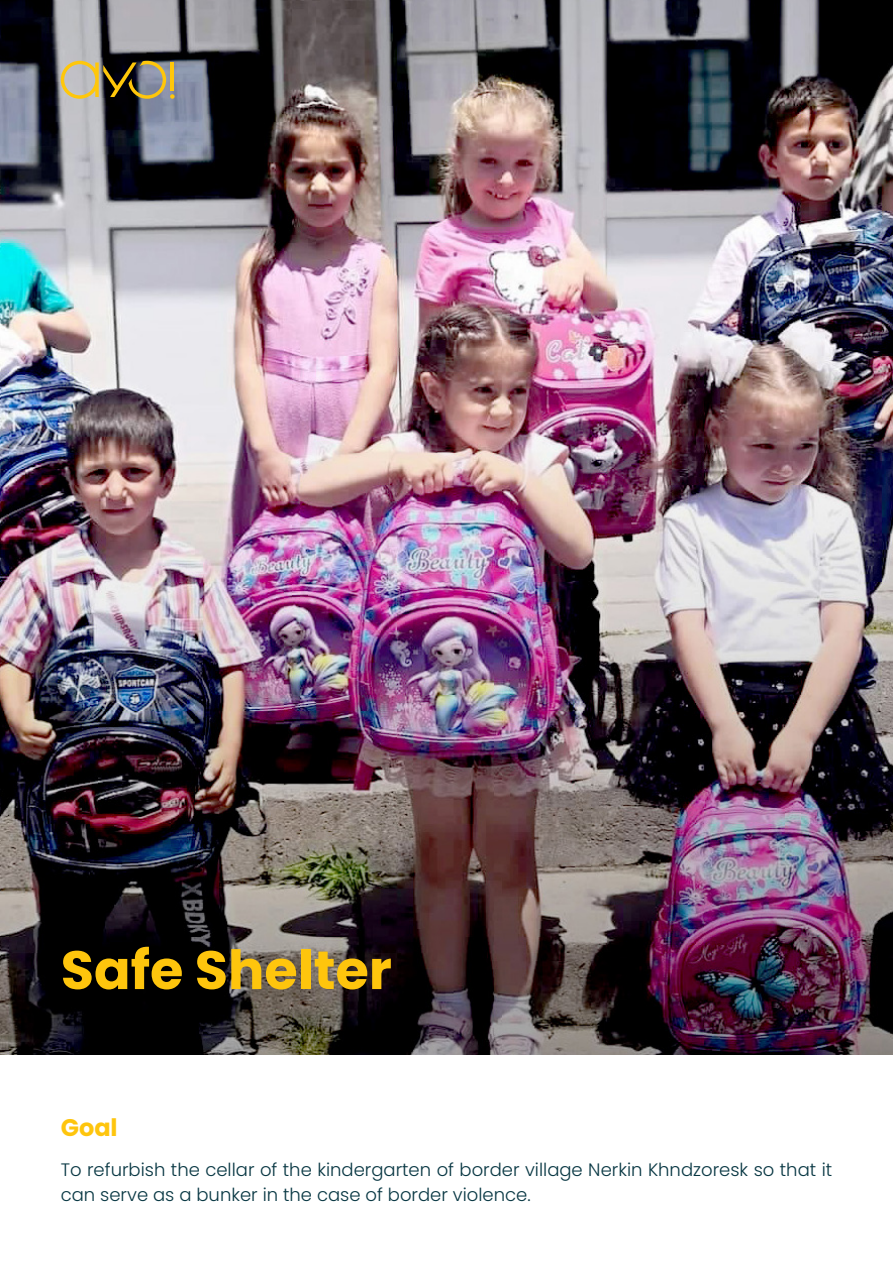
<style>
.page{position:relative;width:893px;height:1263px;background:#fff}
.page>*{position:absolute;margin:0;border:0;box-sizing:border-box;transform-origin:0 0}
.t1{font:700 54px "Poppins";color:#fec50d}
.t2{font:700 24px "Poppins";color:#fec50d}
.t3{font:300 18px/25.5px "Poppins";color:#083743}
</style>
<div class="page">
<img style="left:0;top:0;width:893px;height:1054px">
<svg style="left:61px;top:61px;width:114px;height:38px;background:#91855d"></svg>
<h1 class="t1" style="left:61px;top:939px;width:333px">Safe Shelter</h1>
<h2 class="t2" style="left:61px;top:1113px;width:58px">Goal</h2>
<p class="t3" style="left:61px;top:1157px;width:773px">To refurbish the cellar of the kindergarten of border village Nerkin Khndzoresk so that it can serve as a bunker in the case of border violence.</p>
</div>
